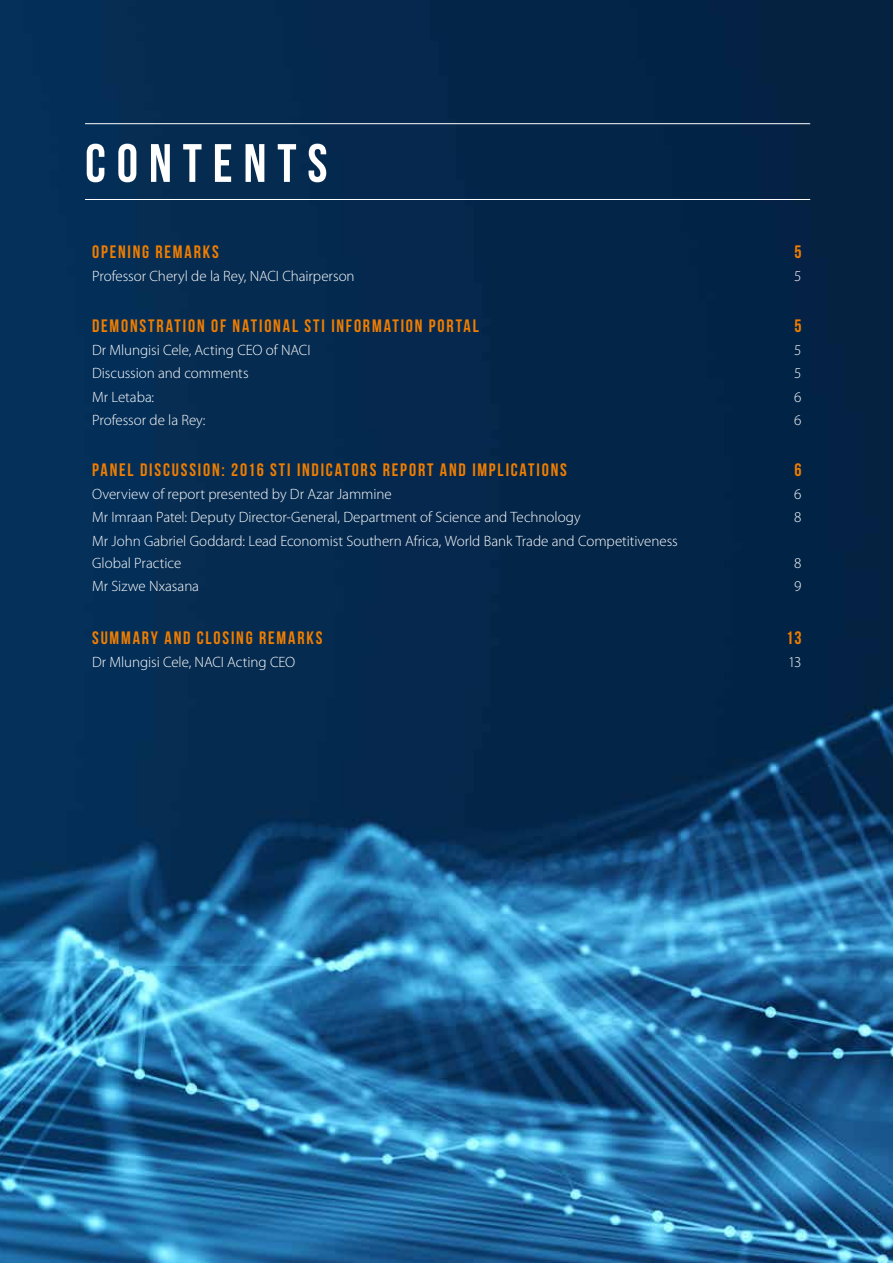
<style>
.page{position:relative;width:893px;height:1263px;background:#fff}
.page>*{position:absolute;margin:0;border:0;box-sizing:border-box;transform-origin:0 0}
.t1{font:54px "Bebas Neue";letter-spacing:.2em;color:#fff}
.t2{font:700 18px "Bebas Neue";letter-spacing:.1em;color:#ef7d00}
.t3{font:300 15px/22.5px "Myriad Pro";letter-spacing:-.005em;color:#fff}
</style>
<div class="page">
<img style="left:0;top:0;width:893px;height:1263px">
<hr style="left:85px;top:123px;width:725px;height:1px;background:#fff">
<hr style="left:85px;top:199px;width:725px;height:1px;background:#fff">
<h1 class="t1" style="left:85px;top:134px;width:244px">CONTENTS</h1>
<p class="t2" style="left:92px;top:242px;width:128px">OPENING REMARKS</p>
<p class="t2" style="left:794px;top:242px;width:9px">5</p>
<p class="t3" style="left:92px;top:265px;width:264px">Professor Cheryl de la Rey, NACI Chairperson</p>
<p class="t3" style="left:794px;top:265px;width:9px">5</p>
<p class="t2" style="left:92px;top:316px;width:388px">DEMONSTRATION OF NATIONAL STI INFORMATION PORTAL</p>
<p class="t2" style="left:794px;top:316px;width:9px">5</p>
<p class="t3" style="left:92px;top:339px;width:220px">Dr Mlungisi Cele, Acting CEO of NACI</p>
<p class="t3" style="left:794px;top:339px;width:9px">5</p>
<p class="t3" style="left:92px;top:362px;width:158px">Discussion and comments</p>
<p class="t3" style="left:794px;top:362px;width:9px">5</p>
<p class="t3" style="left:92px;top:386px;width:64px">Mr Letaba:</p>
<p class="t3" style="left:794px;top:386px;width:9px">6</p>
<p class="t3" style="left:92px;top:409px;width:115px">Professor de la Rey:</p>
<p class="t3" style="left:794px;top:409px;width:9px">6</p>
<p class="t2" style="left:92px;top:460px;width:476px">PANEL DISCUSSION: 2016 STI INDICATORS REPORT AND IMPLICATIONS</p>
<p class="t2" style="left:794px;top:460px;width:9px">6</p>
<p class="t3" style="left:92px;top:483px;width:301px">Overview of report presented by Dr Azar Jammine</p>
<p class="t3" style="left:794px;top:483px;width:9px">6</p>
<p class="t3" style="left:92px;top:506px;width:490px">Mr Imraan Patel: Deputy Director-General, Department of Science and Technology</p>
<p class="t3" style="left:794px;top:506px;width:9px">8</p>
<p class="t3" style="left:92px;top:530px;width:587px">Mr John Gabriel Goddard: Lead Economist Southern Africa, World Bank Trade and Competitiveness<br>Global Practice</p>
<p class="t3" style="left:794px;top:552px;width:9px">8</p>
<p class="t3" style="left:92px;top:575px;width:108px">Mr Sizwe Nxasana</p>
<p class="t3" style="left:794px;top:575px;width:9px">9</p>
<p class="t2" style="left:92px;top:627px;width:232px">SUMMARY AND CLOSING REMARKS</p>
<p class="t2" style="left:786px;top:627px;width:17px">13</p>
<p class="t3" style="left:92px;top:651px;width:205px">Dr Mlungisi Cele, NACI Acting CEO</p>
<p class="t3" style="left:788px;top:651px;width:15px">13</p>
</div>
